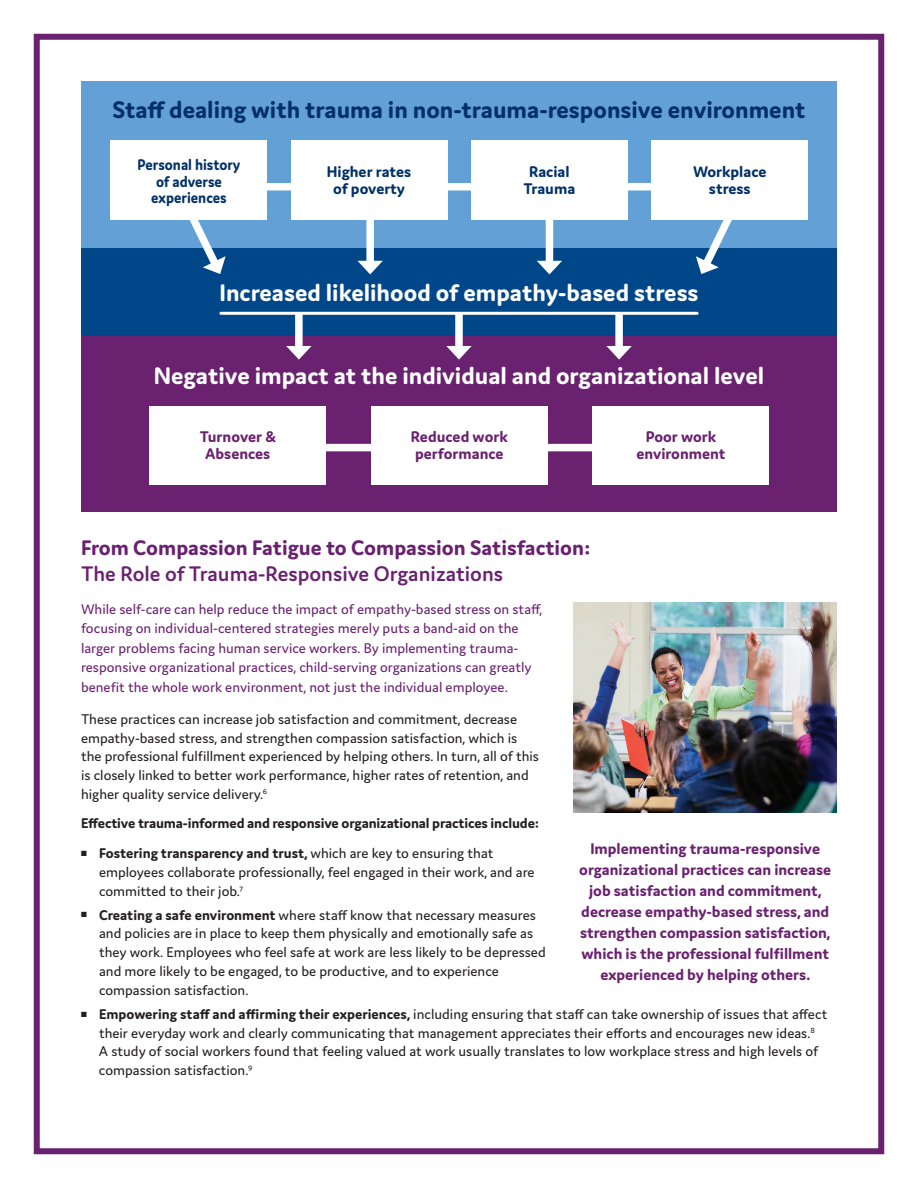
<style>
.page{position:relative;width:918px;height:1188px;background:#fff}
.page>*{position:absolute;margin:0;border:0;box-sizing:border-box;transform-origin:0 0}
.t1{font:700 25.5px "Domus";color:#fff}
.t2{font:700 25.5px "Domus";color:#003067}
.Headers{font:700 22.5px/25.5px "Domus";color:#6a2170}
.t3{font:700 16.5px/21px "Domus";color:#6a2170;text-align:center}
.t4{font:700 16.5px/16.5px "Domus";color:#003067;text-align:center}
.t5{font:700 16.5px/16.5px "Domus";color:#003067;text-align:center;scale:.92 1}
.Bullet_Text{font:15px/18.8px "Domus";color:#231f20}
.Intro_Section_Body_T{font:15px/19.5px "Domus";color:#6a2170}
.Body_Copy{font:15px/18.8px "Domus";color:#231f20}
.Body_Copy-2{font:700 15px "Domus";letter-spacing:-.01em;color:#231f20}
.s1{font-weight:600}
.s2{font-weight:700}
</style>
<div class="page">
<div style="left:81px;top:81px;width:756px;height:167px;background:#62a0d6"></div>
<div style="left:81px;top:335px;width:756px;height:177px;background:#6a2170"></div>
<img style="left:573px;top:603px;width:264px;height:209px">
<div style="left:81px;top:248px;width:756px;height:88px;background:#00478a"></div>
<div style="left:262px;top:183px;width:441px;height:7px;background:#fff"></div>
<svg style="left:189px;top:220px;width:37px;height:54px"></svg>
<svg style="left:696px;top:220px;width:36px;height:54px"></svg>
<div style="left:546px;top:207px;width:7px;height:59px;background:#fff"></div>
<svg style="left:537px;top:261px;width:25px;height:13px"></svg>
<div style="left:366px;top:207px;width:8px;height:59px;background:#fff"></div>
<svg style="left:357px;top:261px;width:26px;height:13px"></svg>
<div style="left:455px;top:313px;width:8px;height:38px;background:#fff"></div>
<svg style="left:446px;top:346px;width:26px;height:14px"></svg>
<div style="left:291px;top:140px;width:156px;height:80px;background:#fff"></div>
<div style="left:110px;top:140px;width:157px;height:80px;background:#fff"></div>
<div style="left:471px;top:140px;width:157px;height:80px;background:#fff"></div>
<div style="left:651px;top:140px;width:157px;height:80px;background:#fff"></div>
<div style="left:282px;top:444px;width:400px;height:7px;background:#fff"></div>
<div style="left:149px;top:406px;width:177px;height:78px;background:#fff"></div>
<div style="left:371px;top:406px;width:177px;height:78px;background:#fff"></div>
<div style="left:593px;top:406px;width:176px;height:78px;background:#fff"></div>
<hr style="left:221px;top:312px;width:476px;height:3px;background:#fff">
<div style="left:295px;top:313px;width:8px;height:38px;background:#fff"></div>
<svg style="left:286px;top:346px;width:26px;height:14px"></svg>
<div style="left:615px;top:313px;width:8px;height:38px;background:#fff"></div>
<svg style="left:606px;top:346px;width:26px;height:14px"></svg>
<div style="left:34px;top:34px;width:850px;height:1120px;border:6px solid #6a2170"></div>
<h1 class="t2" style="left:112px;top:96px;width:695px">Staff dealing with trauma in non-trauma-responsive environment</h1>
<h1 class="t5" style="left:138px;top:156px;width:113px">Personal history of adverse experiences</h1>
<h1 class="t4" style="left:524px;top:163px;width:53px">Racial<br>Trauma</h1>
<h1 class="t4" style="left:693px;top:163px;width:75px">Workplace stress</h1>
<h1 class="t4" style="left:327px;top:163px;width:86px">Higher rates of poverty</h1>
<h1 class="t1" style="left:219px;top:278px;width:481px">Increased likelihood of empathy-based stress</h1>
<h1 class="t1" style="left:154px;top:362px;width:612px">Negative impact at the individual and organizational level</h1>
<h1 class="t3" style="left:200px;top:428px;width:77px;line-height:16.5px">Turnover &amp;<br>Absences</h1>
<h1 class="t3" style="left:411px;top:428px;width:98px;line-height:16.5px;text-align:left">Reduced work performance</h1>
<h1 class="t3" style="left:636px;top:428px;width:91px;line-height:16.5px">Poor work environment</h1>
<h1 class="Headers" style="left:81px;top:535px;width:511px">From Compassion Fatigue to Compassion Satisfaction:<br><span class="s1">The Role of Trauma-Responsive Organizations</span></h1>
<p class="Intro_Section_Body_T" style="left:81px;top:599px;width:463px">While self-care can help reduce the impact of empathy-based stress on staff, focusing on individual-centered strategies merely puts a band-aid on the larger problems facing human service workers. By implementing trauma&shy;responsive organizational practices, child-serving organizations can greatly benefit the whole work environment, not just the individual employee.</p>
<p class="Body_Copy" style="left:81px;top:710px;width:460px">These practices can increase job satisfaction and commitment, decrease empathy-based stress, and strengthen compassion satisfaction, which is the professional fulfillment experienced by helping others. In turn, all of this is closely linked to better work performance, higher rates of retention, and higher quality service delivery.<sup>6</sup></p>
<p class="Body_Copy-2" style="left:81px;top:815px;width:460px">Effective trauma-informed and responsive organizational practices include:</p>
<p class="Bullet_Text" style="left:99px;top:844px;width:437px;text-indent:-18px">■ <span class="s2">Fostering transparency and trust,</span> which are key to ensuring that employees collaborate professionally, feel engaged in their work, and are committed to their job.<sup>7</sup></p>
<p class="Bullet_Text" style="left:99px;top:905px;width:448px;text-indent:-18px">■ <span class="s2">Creating a safe environment</span> where staff know that necessary measures and policies are in place to keep them physically and emotionally safe as they work. Employees who feel safe at work are less likely to be depressed and more likely to be engaged, to be productive, and to experience compassion satisfaction.</p>
<p class="Bullet_Text" style="left:99px;top:1004px;width:730px;text-indent:-18px">■ <span class="s2">Empowering staff and affirming their experiences,</span> including ensuring that staff can take ownership of issues that affect their everyday work and clearly communicating that management appreciates their efforts and encourages new ideas.<sup>8<br></sup>A study of social workers found that feeling valued at work usually translates to low workplace stress and high levels of compassion satisfaction.<sup>9</sup></p>
<p class="t3" style="left:579px;top:838px;width:253px">Implementing trauma-responsive organizational practices can increase job satisfaction and commitment, decrease empathy-based stress, and strengthen compassion satisfaction, which is the professional fulfillment experienced by helping others.</p>
</div>
